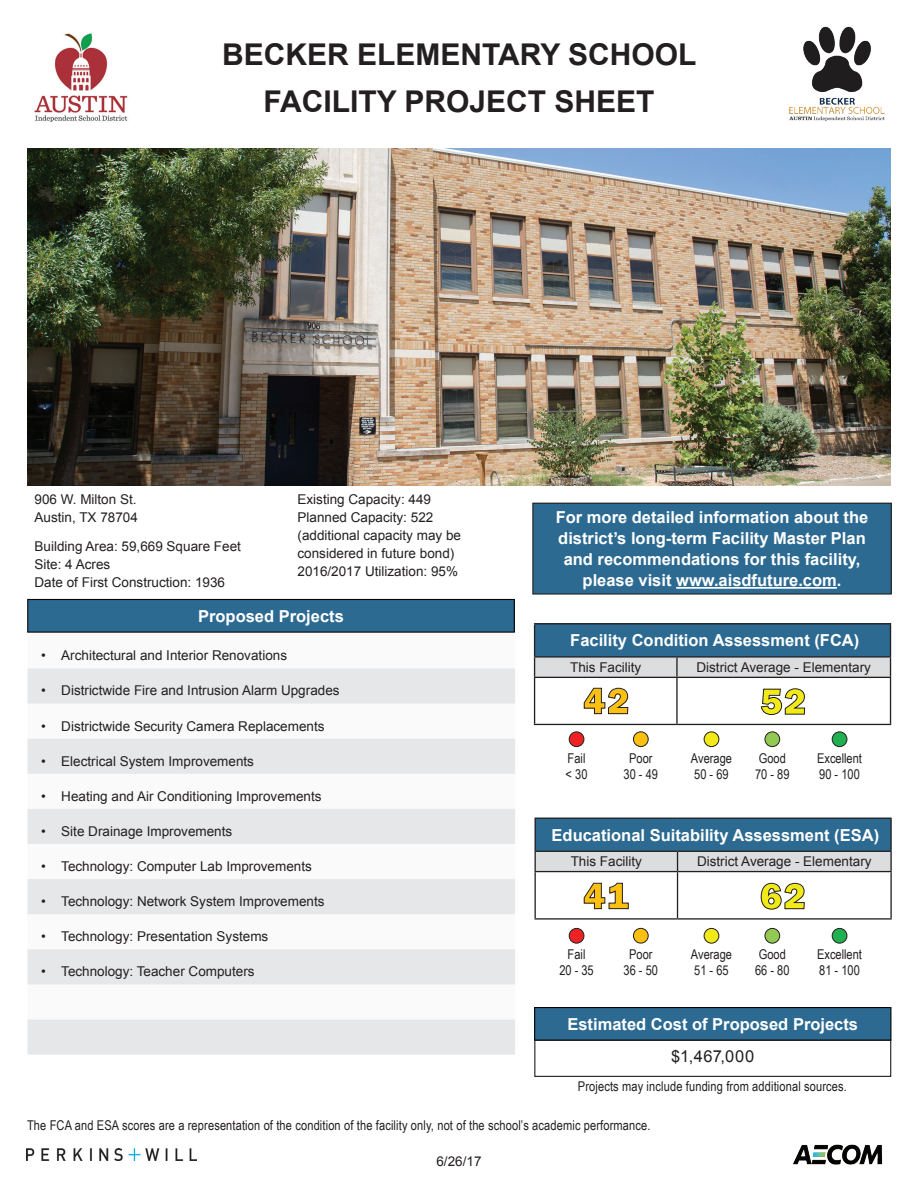
<style>
.page{position:relative;width:918px;height:1188px;background:#fff}
.page>*{position:absolute;margin:0;border:0;box-sizing:border-box;transform-origin:0 0}
.t1{font:800 37.5px "Franklin Gothic";color:#fcc011}
.t2{font:800 37.5px "Franklin Gothic";color:#f1ea16}
.Heading_1__H1{font:700 30px "Arial";color:#231f20}
.Body_Text__H5{font:700 16.5px/21px "Arial";color:#fff;text-align:center}
.Heading_3__H3{font:700 16.5px "Arial";color:#fff}
.t3{font:16.5px "Arial";letter-spacing:.035em;color:#231f20}
.Body_Text__H5-2{font:13.5px/18px "Arial";color:#231f20}
.t4{font:13.5px/16.2px "Arial Narrow";letter-spacing:.01em;color:#231f20}
</style>
<div class="page">
<img style="left:793px;top:1144px;width:90px;height:21px">
<img style="left:27px;top:1148px;width:170px;height:12px">
<img style="left:34px;top:33px;width:94px;height:89px">
<img style="left:789px;top:26px;width:96px;height:95px">
<div style="left:832px;top:928px;width:15px;height:15px;background:#1fb04f;border-radius:50%"></div>
<div style="left:832px;top:928px;width:15px;height:15px;border:1px solid #231f20;border-radius:50%"></div>
<div style="left:704px;top:928px;width:15px;height:15px;background:#f1ea16;border-radius:50%"></div>
<div style="left:704px;top:928px;width:15px;height:15px;border:1px solid #231f20;border-radius:50%"></div>
<div style="left:569px;top:928px;width:15px;height:15px;background:#ed2225;border-radius:50%"></div>
<div style="left:569px;top:928px;width:15px;height:15px;border:1px solid #231f20;border-radius:50%"></div>
<div style="left:765px;top:928px;width:15px;height:15px;background:#92c953;border-radius:50%"></div>
<div style="left:765px;top:928px;width:15px;height:15px;border:1px solid #231f20;border-radius:50%"></div>
<div style="left:633px;top:928px;width:15px;height:15px;background:#fcc011;border-radius:50%"></div>
<div style="left:633px;top:928px;width:16px;height:15px;border:1px solid #231f20;border-radius:50%"></div>
<div style="left:569px;top:732px;width:15px;height:15px;background:#ed2225;border-radius:50%"></div>
<div style="left:569px;top:732px;width:15px;height:15px;border:1px solid #231f20;border-radius:50%"></div>
<div style="left:633px;top:732px;width:15px;height:15px;background:#fcc011;border-radius:50%"></div>
<div style="left:633px;top:731px;width:16px;height:16px;border:1px solid #231f20;border-radius:50%"></div>
<div style="left:832px;top:732px;width:15px;height:15px;background:#1fb04f;border-radius:50%"></div>
<div style="left:832px;top:732px;width:15px;height:15px;border:1px solid #231f20;border-radius:50%"></div>
<div style="left:704px;top:732px;width:15px;height:15px;background:#f1ea16;border-radius:50%"></div>
<div style="left:704px;top:732px;width:15px;height:15px;border:1px solid #231f20;border-radius:50%"></div>
<div style="left:765px;top:732px;width:15px;height:15px;background:#92c953;border-radius:50%"></div>
<div style="left:765px;top:732px;width:15px;height:15px;border:1px solid #231f20;border-radius:50%"></div>
<img style="left:27px;top:148px;width:864px;height:338px">
<div style="left:533px;top:503px;width:358px;height:91px;background:#2c6a92"></div>
<hr style="left:676px;top:587px;width:161px;height:2px;background:#fff">
<div style="left:532px;top:503px;width:360px;height:92px;border:1px solid #231f20"></div>
<div style="left:28px;top:599px;width:486px;height:33px;background:#2c6a92"></div>
<div style="left:27px;top:599px;width:488px;height:34px;border:1px solid #040503"></div>
<svg style="left:28px;top:668px;width:487px;height:387px;fill:#e6e7e9"></svg>
<div style="left:535px;top:624px;width:356px;height:33px;background:#2c6a92"></div>
<hr style="left:534px;top:623px;width:143px;height:1px;background:#231f20">
<hr style="left:534px;top:624px;width:1px;height:32px;background:#231f20">
<hr style="left:677px;top:623px;width:214px;height:1px;background:#231f20">
<hr style="left:890px;top:624px;width:1px;height:32px;background:#231f20">
<hr style="left:534px;top:656px;width:143px;height:2px;background:#231f20">
<hr style="left:677px;top:656px;width:214px;height:2px;background:#231f20">
<hr style="left:534px;top:724px;width:143px;height:1px;background:#231f20">
<hr style="left:677px;top:724px;width:214px;height:1px;background:#231f20">
<svg style="left:534px;top:657px;width:357px;height:67px"></svg>
<div style="left:535px;top:818px;width:356px;height:33px;background:#2c6a92"></div>
<hr style="left:535px;top:818px;width:143px;height:1px;background:#231f20">
<hr style="left:535px;top:819px;width:1px;height:32px;background:#231f20">
<hr style="left:678px;top:818px;width:214px;height:1px;background:#231f20">
<hr style="left:890px;top:819px;width:2px;height:32px;background:#231f20">
<hr style="left:535px;top:918px;width:143px;height:2px;background:#231f20">
<hr style="left:678px;top:918px;width:214px;height:2px;background:#231f20">
<svg style="left:535px;top:851px;width:357px;height:68px"></svg>
<div style="left:535px;top:1008px;width:356px;height:32px;background:#2c6a92"></div>
<div style="left:534px;top:1007px;width:357px;height:34px;border:1px solid #040503"></div>
<div style="left:534px;top:1040px;width:357px;height:37px;border:1px solid #231f20"></div>
<h1 class="Heading_1__H1" style="left:222px;top:35px;width:476px">BECKER ELEMENTARY SCHOOL</h1>
<h1 class="Heading_1__H1" style="left:263px;top:81px;width:393px">FACILITY PROJECT SHEET</h1>
<p class="Body_Text__H5-2" style="left:35px;top:490px;width:104px">906 W. Milton St.</p>
<p class="Body_Text__H5-2" style="left:35px;top:508px;width:105px">Austin, TX 78704</p>
<p class="Body_Text__H5-2" style="left:35px;top:537px;width:208px">Building Area: 59,669 Square Feet</p>
<p class="Body_Text__H5-2" style="left:35px;top:555px;width:77px">Site: 4 Acres</p>
<p class="Body_Text__H5-2" style="left:35px;top:573px;width:192px">Date of First Construction: 1936</p>
<p class="Body_Text__H5-2" style="left:298px;top:490px;width:135px">Existing Capacity: 449</p>
<p class="Body_Text__H5-2" style="left:298px;top:508px;width:165px">Planned Capacity: 522 (additional capacity may be considered in future bond)</p>
<p class="Body_Text__H5-2" style="left:298px;top:562px;width:162px">2016/2017 Utilization: 95%</p>
<p class="Body_Text__H5" style="left:198px;top:606px;width:147px">Proposed Projects</p>
<p class="Body_Text__H5-2" style="left:41px;top:647px;width:248px">• Architectural and Interior Renovations</p>
<p class="Body_Text__H5-2" style="left:41px;top:682px;width:300px">• Districtwide Fire and Intrusion Alarm Upgrades</p>
<p class="Body_Text__H5-2" style="left:41px;top:717px;width:285px">• Districtwide Security Camera Replacements</p>
<p class="Body_Text__H5-2" style="left:41px;top:752px;width:215px">• Electrical System Improvements</p>
<p class="Body_Text__H5-2" style="left:41px;top:787px;width:282px">• Heating and Air Conditioning Improvements</p>
<p class="Body_Text__H5-2" style="left:41px;top:822px;width:193px">• Site Drainage Improvements</p>
<p class="Body_Text__H5-2" style="left:41px;top:857px;width:272px">• Technology: Computer Lab Improvements</p>
<p class="Body_Text__H5-2" style="left:41px;top:893px;width:285px">• Technology: Network System Improvements</p>
<p class="Body_Text__H5-2" style="left:41px;top:928px;width:229px">• Technology: Presentation Systems</p>
<p class="Body_Text__H5-2" style="left:41px;top:963px;width:215px">• Technology: Teacher Computers</p>
<p class="Body_Text__H5" style="left:556px;top:507px;width:314px">For more detailed information about the district’s long-term Facility Master Plan and recommendations for this facility, please visit www.aisdfuture.com.</p>
<p class="Heading_3__H3" style="left:570px;top:630px;width:291px">Facility Condition Assessment (FCA)</p>
<p class="Body_Text__H5-2" style="left:570px;top:658px;width:73px">This Facility</p>
<p class="Body_Text__H5-2" style="left:696px;top:658px;width:176px">District Average - Elementary</p>
<p class="t1" style="left:583px;top:677px;width:48px">42</p>
<p class="t2" style="left:760px;top:677px;width:47px">52</p>
<p class="t4" style="left:568px;top:749px;width:19px">Fail</p>
<p class="t4" style="left:566px;top:765px;width:23px">&lt; 30</p>
<p class="t4" style="left:624px;top:749px;width:36px;text-align:center">Poor<br>30 - 49</p>
<p class="t4" style="left:691px;top:749px;width:43px">Average<br>50 - 69</p>
<p class="t4" style="left:755px;top:749px;width:36px">Good<br>70 - 89</p>
<p class="t4" style="left:817px;top:749px;width:46px">Excellent<br>90 - 100</p>
<p class="Heading_3__H3" style="left:552px;top:824px;width:329px">Educational Suitability Assessment (ESA)</p>
<p class="Body_Text__H5-2" style="left:571px;top:853px;width:73px">This Facility</p>
<p class="Body_Text__H5-2" style="left:697px;top:853px;width:176px">District Average - Elementary</p>
<p class="t1" style="left:583px;top:872px;width:47px">41</p>
<p class="t2" style="left:760px;top:872px;width:47px">62</p>
<p class="t4" style="left:568px;top:946px;width:19px">Fail</p>
<p class="t4" style="left:559px;top:962px;width:36px">20 - 35</p>
<p class="t4" style="left:624px;top:946px;width:36px;text-align:center">Poor<br>36 - 50</p>
<p class="t4" style="left:691px;top:946px;width:43px">Average<br>51 - 65</p>
<p class="t4" style="left:755px;top:946px;width:36px">Good<br>66 - 80</p>
<p class="t4" style="left:817px;top:946px;width:46px">Excellent<br>81 - 100</p>
<p class="Heading_3__H3" style="left:567px;top:1013px;width:292px">Estimated Cost of Proposed Projects</p>
<p class="t3" style="left:671px;top:1045px;width:84px">$1,467,000</p>
<p class="t4" style="left:578px;top:1078px;width:271px">Projects may include funding from additional sources.</p>
<p class="t4" style="left:27px;top:1116px;width:625px">The FCA and ESA scores are a representation of the condition of the facility only, not of the school’s academic performance.</p>
<p class="Body_Text__H5-2" style="left:436px;top:1152px;width:47px">6/26/17</p>
</div>
